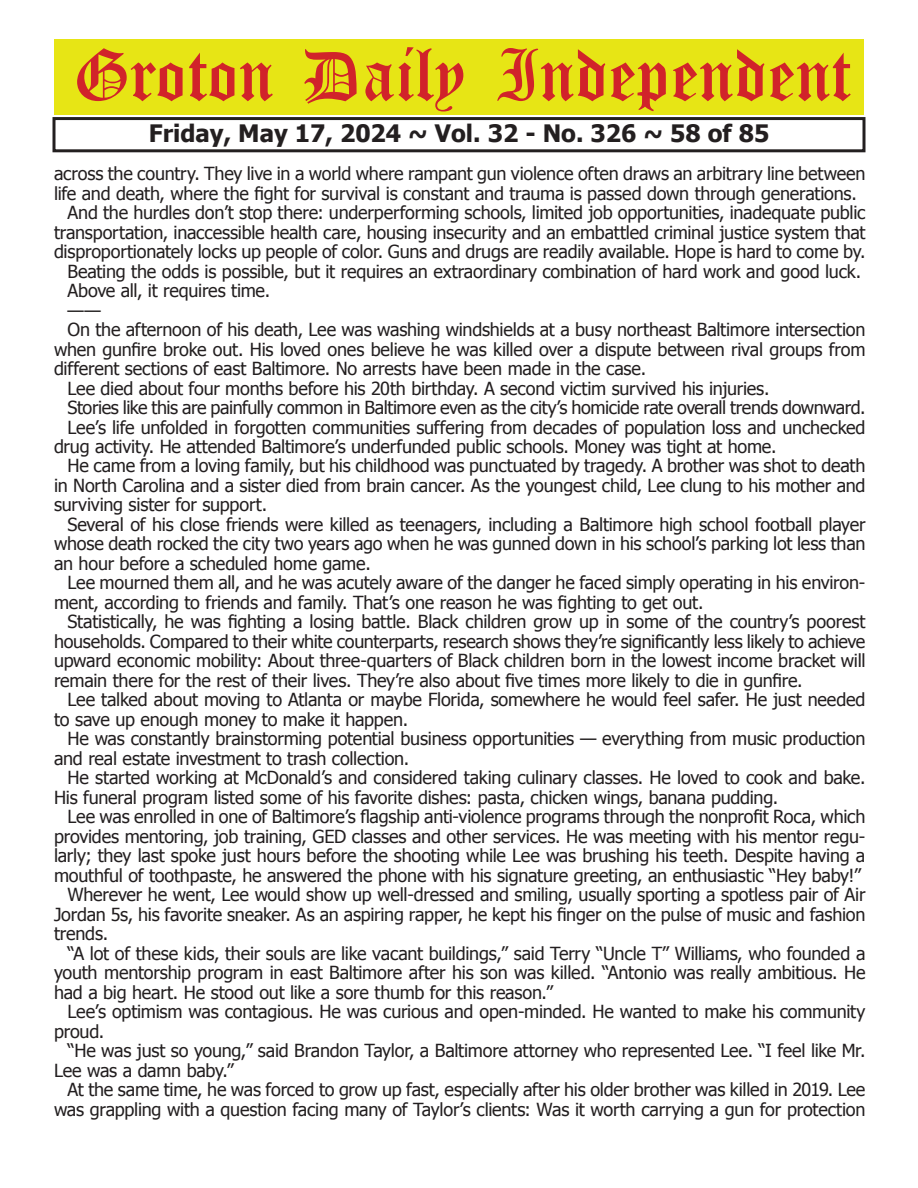
<style>
.page{position:relative;width:918px;height:1188px;background:#fff}
.page>*{position:absolute;margin:0;border:0;box-sizing:border-box;transform-origin:0 0}
.t1{font:54px "Old English Five";color:#d1232a}
.t2{font:700 24px "Tahoma";color:#231f20}
.t3{font:18px "Tahoma";letter-spacing:-.01em;color:#231f20}
</style>
<div class="page">
<div style="left:52px;top:117px;width:814px;height:35px;border:3px solid #231f20"></div>
<div style="left:54px;top:40px;width:810px;height:75px;background:#e7e515"></div>
<h1 class="t1" style="left:73px;top:50px;width:779px">Groton Daily Independent</h1>
<h2 class="t2" style="left:149px;top:116px;width:622px">Friday, May 17, 2024 ~ Vol. 32 - No. 326 ~ 58 of 85</h2>
<p class="t3" style="left:54px;top:161px;width:813px">across the country. They live in a world where rampant gun violence often draws an arbitrary line between</p>
<p class="t3" style="left:54px;top:181px;width:804px">life and death, where the fight for survival is constant and trauma is passed down through generations.</p>
<p class="t3" style="left:68px;top:200px;width:800px">And the hurdles don’t stop there: underperforming schools, limited job opportunities, inadequate public</p>
<p class="t3" style="left:54px;top:220px;width:813px">transportation, inaccessible health care, housing insecurity and an embattled criminal justice system that</p>
<p class="t3" style="left:54px;top:239px;width:813px">disproportionately locks up people of color. Guns and drugs are readily available. Hope is hard to come by.</p>
<p class="t3" style="left:68px;top:259px;width:795px">Beating the odds is possible, but it requires an extraordinary combination of hard work and good luck.</p>
<p class="t3" style="left:68px;top:278px;width:204px">Above all, it requires time.</p>
<p class="t3" style="left:68px;top:298px;width:35px">——</p>
<p class="t3" style="left:68px;top:317px;width:800px">On the afternoon of his death, Lee was washing windshields at a busy northeast Baltimore intersection</p>
<p class="t3" style="left:54px;top:337px;width:813px">when gunfire broke out. His loved ones believe he was killed over a dispute between rival groups from</p>
<p class="t3" style="left:54px;top:356px;width:594px">different sections of east Baltimore. No arrests have been made in the case.</p>
<p class="t3" style="left:68px;top:376px;width:704px">Lee died about four months before his 20th birthday. A second victim survived his injuries.</p>
<p class="t3" style="left:68px;top:395px;width:800px">Stories like this are painfully common in Baltimore even as the city’s homicide rate overall trends downward.</p>
<p class="t3" style="left:68px;top:415px;width:800px">Lee’s life unfolded in forgotten communities suffering from decades of population loss and unchecked</p>
<p class="t3" style="left:54px;top:434px;width:724px">drug activity. He attended Baltimore’s underfunded public schools. Money was tight at home.</p>
<p class="t3" style="left:68px;top:454px;width:799px">He came from a loving family, but his childhood was punctuated by tragedy. A brother was shot to death</p>
<p class="t3" style="left:54px;top:473px;width:813px">in North Carolina and a sister died from brain cancer. As the youngest child, Lee clung to his mother and</p>
<p class="t3" style="left:54px;top:493px;width:215px">surviving sister for support.</p>
<p class="t3" style="left:68px;top:512px;width:800px">Several of his close friends were killed as teenagers, including a Baltimore high school football player</p>
<p class="t3" style="left:54px;top:532px;width:813px">whose death rocked the city two years ago when he was gunned down in his school’s parking lot less than</p>
<p class="t3" style="left:54px;top:551px;width:318px">an hour before a scheduled home game.</p>
<p class="t3" style="left:68px;top:571px;width:799px">Lee mourned them all, and he was acutely aware of the danger he faced simply operating in his environ-</p>
<p class="t3" style="left:54px;top:590px;width:651px">ment, according to friends and family. That’s one reason he was fighting to get out.</p>
<p class="t3" style="left:68px;top:610px;width:800px">Statistically, he was fighting a losing battle. Black children grow up in some of the country’s poorest</p>
<p class="t3" style="left:54px;top:629px;width:813px">households. Compared to their white counterparts, research shows they’re significantly less likely to achieve</p>
<p class="t3" style="left:54px;top:649px;width:813px">upward economic mobility: About three-quarters of Black children born in the lowest income bracket will</p>
<p class="t3" style="left:54px;top:668px;width:750px">remain there for the rest of their lives. They’re also about five times more likely to die in gunfire.</p>
<p class="t3" style="left:68px;top:688px;width:799px">Lee talked about moving to Atlanta or maybe Florida, somewhere he would feel safer. He just needed</p>
<p class="t3" style="left:54px;top:707px;width:356px">to save up enough money to make it happen.</p>
<p class="t3" style="left:68px;top:727px;width:800px">He was constantly brainstorming potential business opportunities — everything from music production</p>
<p class="t3" style="left:54px;top:746px;width:357px">and real estate investment to trash collection.</p>
<p class="t3" style="left:68px;top:766px;width:800px">He started working at McDonald’s and considered taking culinary classes. He loved to cook and bake.</p>
<p class="t3" style="left:54px;top:785px;width:726px">His funeral program listed some of his favorite dishes: pasta, chicken wings, banana pudding.</p>
<p class="t3" style="left:68px;top:805px;width:799px">Lee was enrolled in one of Baltimore’s flagship anti-violence programs through the nonprofit Roca, which</p>
<p class="t3" style="left:54px;top:824px;width:813px">provides mentoring, job training, GED classes and other services. He was meeting with his mentor regu-</p>
<p class="t3" style="left:54px;top:844px;width:813px">larly; they last spoke just hours before the shooting while Lee was brushing his teeth. Despite having a</p>
<p class="t3" style="left:54px;top:863px;width:809px">mouthful of toothpaste, he answered the phone with his signature greeting, an enthusiastic “Hey baby!”</p>
<p class="t3" style="left:68px;top:883px;width:800px">Wherever he went, Lee would show up well-dressed and smiling, usually sporting a spotless pair of Air</p>
<p class="t3" style="left:54px;top:902px;width:813px">Jordan 5s, his favorite sneaker. As an aspiring rapper, he kept his finger on the pulse of music and fashion</p>
<p class="t3" style="left:54px;top:922px;width:56px">trends.</p>
<p class="t3" style="left:68px;top:941px;width:799px">“A lot of these kids, their souls are like vacant buildings,” said Terry “Uncle T” Williams, who founded a</p>
<p class="t3" style="left:54px;top:961px;width:813px">youth mentorship program in east Baltimore after his son was killed. “Antonio was really ambitious. He</p>
<p class="t3" style="left:54px;top:980px;width:500px">had a big heart. He stood out like a sore thumb for this reason.”</p>
<p class="t3" style="left:68px;top:1000px;width:800px">Lee’s optimism was contagious. He was curious and open-minded. He wanted to make his community</p>
<p class="t3" style="left:54px;top:1019px;width:52px">proud.</p>
<p class="t3" style="left:68px;top:1039px;width:799px">“He was just so young,” said Brandon Taylor, a Baltimore attorney who represented Lee. “I feel like Mr.</p>
<p class="t3" style="left:54px;top:1058px;width:181px">Lee was a damn baby.”</p>
<p class="t3" style="left:68px;top:1078px;width:799px">At the same time, he was forced to grow up fast, especially after his older brother was killed in 2019. Lee</p>
<p class="t3" style="left:54px;top:1097px;width:813px">was grappling with a question facing many of Taylor’s clients: Was it worth carrying a gun for protection</p>
</div>
